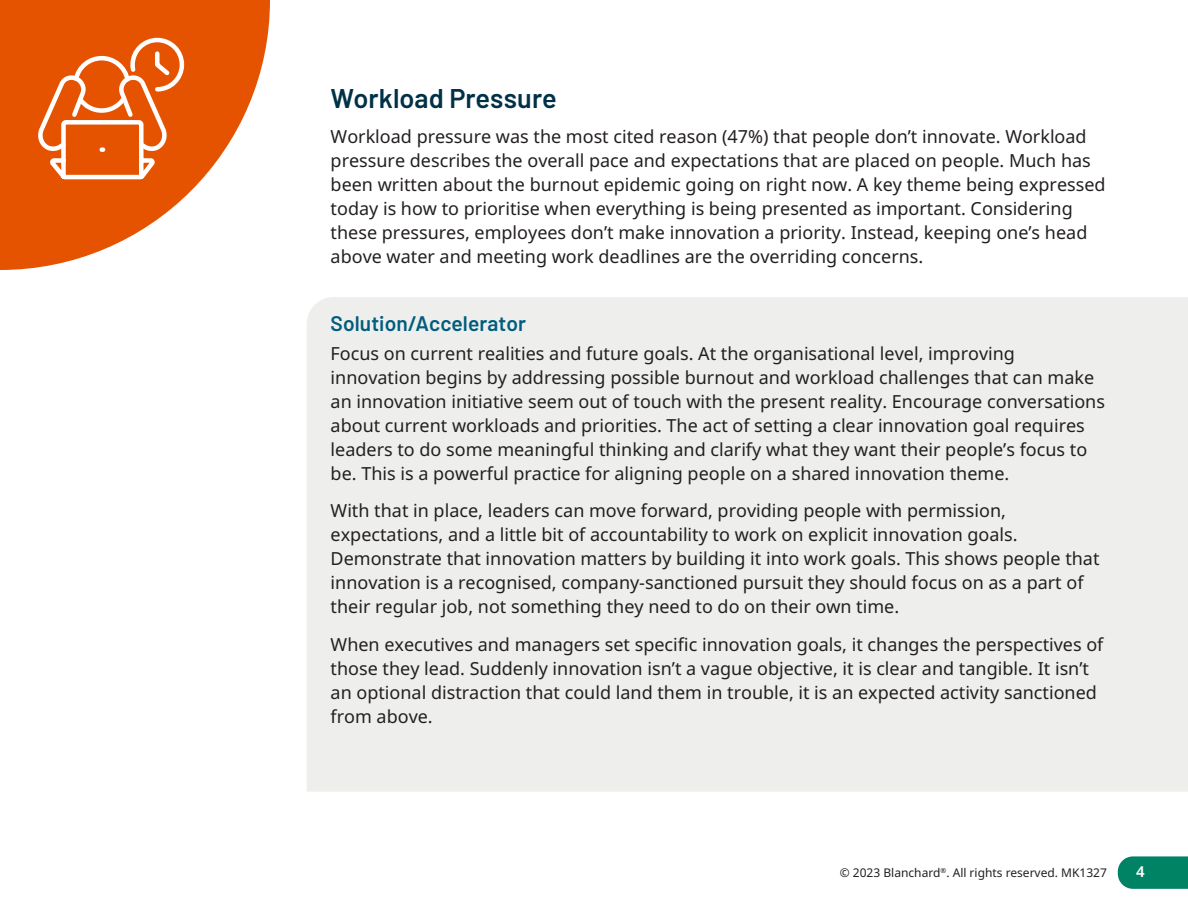
<style>
.page{position:relative;width:1188px;height:918px;background:#fff}
.page>*{position:absolute;margin:0;border:0;box-sizing:border-box;transform-origin:0 0}
.Body_Regular{font:600 27px "Barlow";letter-spacing:.005em;color:#003146}
.Body_Regular-2{font:600 21px "Barlow";letter-spacing:.005em;color:#005d7d}
.Body_Regular-3{font:18px/24px "Noto Sans";color:#231f20}
.t1{font:600 15px "Noto Sans";color:#fff}
.t2{font:12px "Noto Sans";color:#231f20}
</style>
<div class="page">
<svg style="left:1118px;top:856px;width:70px;height:33px;background:#0e896d"></svg>
<div style="left:307px;top:297px;width:881px;height:495px;background:#eeeeed"></div>
<svg style="left:0;top:0;width:270px;height:270px;fill:#e65300"></svg>
<svg style="left:38px;top:36px;width:148px;height:148px;background:#ea712d"></svg>
<p class="Body_Regular" style="left:331px;top:78px;width:228px">Workload Pressure</p>
<p class="Body_Regular-3" style="left:331px;top:125px;width:777px">Workload pressure was the most cited reason (47%) that people don’t innovate. Workload pressure describes the overall pace and expectations that are placed on people. Much has been written about the burnout epidemic going on right now. A key theme being expressed today is how to prioritise when everything is being presented as important. Considering these pressures, employees don’t make innovation a priority. Instead, keeping one’s head above water and meeting work deadlines are the overriding concerns.</p>
<p class="Body_Regular-2" style="left:331px;top:308px;width:197px">Solution/Accelerator</p>
<p class="Body_Regular-3" style="left:331px;top:341px;width:776px">Focus on current realities and future goals. At the organisational level, improving innovation begins by addressing possible burnout and workload challenges that can make an innovation initiative seem out of touch with the present reality. Encourage conversations about current workloads and priorities. The act of setting a clear innovation goal requires leaders to do some meaningful thinking and clarify what they want their people’s focus to be. This is a powerful practice for aligning people on a shared innovation theme.</p>
<p class="Body_Regular-3" style="left:331px;top:499px;width:770px">With that in place, leaders can move forward, providing people with permission, expectations, and a little bit of accountability to work on explicit innovation goals.<br>Demonstrate that innovation matters by building it into work goals. This shows people that innovation is a recognised, company-sanctioned pursuit they should focus on as a part of their regular job, not something they need to do on their own time.</p>
<p class="Body_Regular-3" style="left:331px;top:632px;width:774px">When executives and managers set specific innovation goals, it changes the perspectives of those they lead. Suddenly innovation isn’t a vague objective, it is clear and tangible. It isn’t an optional distraction that could land them in trouble, it is an expected activity sanctioned from above.</p>
<p class="t2" style="left:840px;top:866px;width:269px">© 2023 Blanchard<sup>®</sup>. All rights reserved. MK1327</p>
<p class="t1" style="left:1136px;top:863px;width:10px">4</p>
</div>
